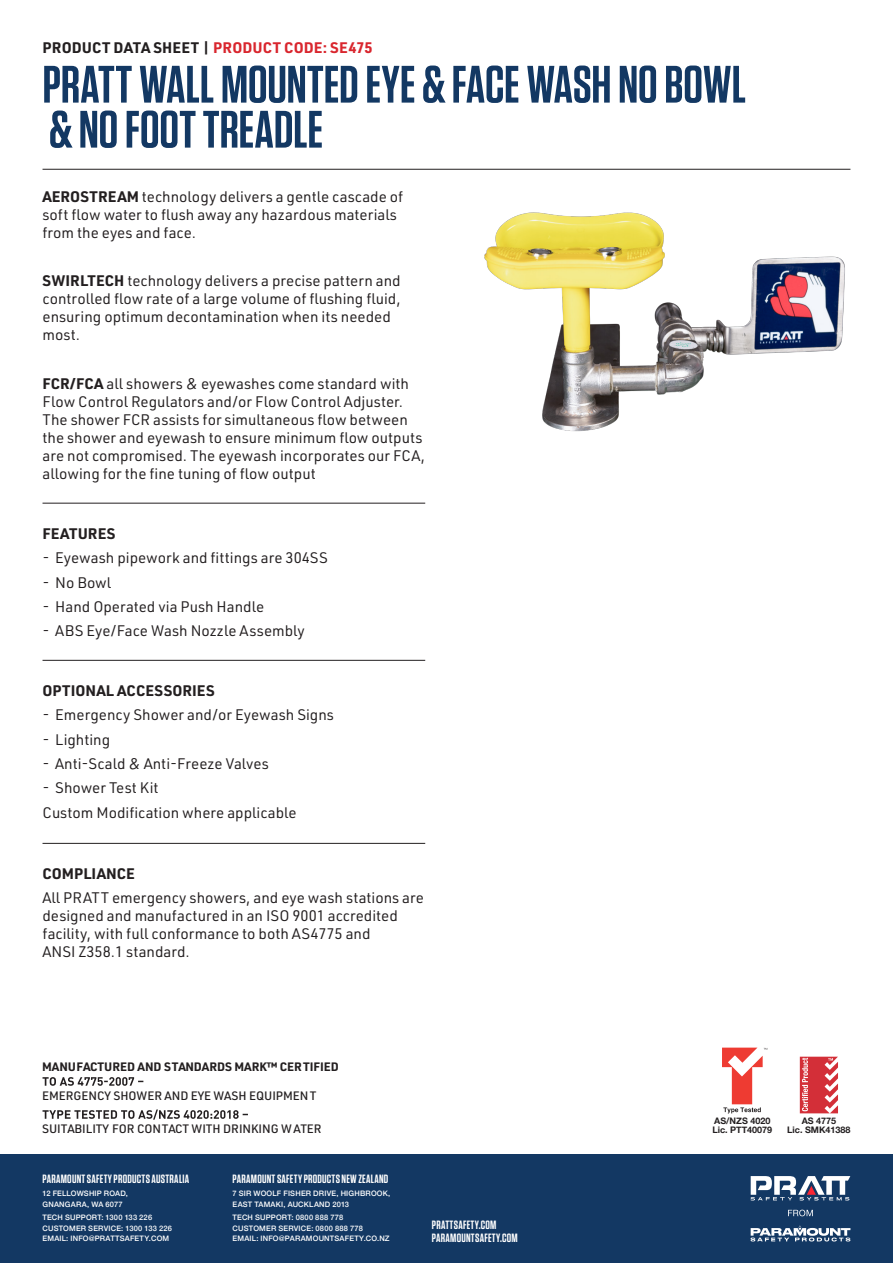
<style>
.page{position:relative;width:893px;height:1263px;background:#fff}
.page>*{position:absolute;margin:0;border:0;box-sizing:border-box;transform-origin:0 0}
.t1{font:600 52.5px/45px "Tungsten";letter-spacing:-.005em;color:#133863}
.t2{font:15px/18px "URWDIN";color:#231f20}
.t3{font:700 15px "URWDIN";letter-spacing:.01em;color:#231f20}
.t4{font:600 12px/12.9px "Tungsten";letter-spacing:.02em;color:#fff}
.t5{font:500 12px "URWDIN";color:#231f20}
.t6{font:700 12px "URWDIN";color:#231f20}
.t7{font:700 9px/9px "Helvetica Neue";color:#231f20;text-align:center}
.t8{font:500 7.5px/10.8px "Helvetica Neue";letter-spacing:.025em;color:#fff}
.s1{color:#d9262e}
.s2{font-weight:700}
</style>
<div class="page">
<div style="left:0;top:1154px;width:893px;height:109px;background:#133863"></div>
<svg style="left:750px;top:1225px;width:100px;height:16px"></svg>
<svg style="left:751px;top:1176px;width:99px;height:24px"></svg>
<svg style="left:788px;top:1210px;width:25px;height:6px"></svg>
<hr style="left:43px;top:503px;width:382px;height:1px;background:#231f20">
<hr style="left:43px;top:660px;width:382px;height:1px;background:#231f20">
<hr style="left:43px;top:843px;width:382px;height:1px;background:#231f20">
<hr style="left:43px;top:169px;width:807px;height:1px;background:#231f20">
<img style="left:484px;top:212px;width:361px;height:220px">
<svg style="left:43px;top:1077px;width:100px;height:9px"></svg>
<svg style="left:43px;top:1109px;width:205px;height:11px"></svg>
<svg style="left:800px;top:1057px;width:38px;height:56px"></svg>
<svg style="left:722px;top:1047px;width:45px;height:66px"></svg>
<p class="t3" style="left:43px;top:38px;width:331px">PRODUCT DATA SHEET | <span class="s1">PRODUCT CODE: SE475</span></p>
<p class="t1" style="left:43px;top:63px;width:705px">PRATT WALL MOUNTED EYE &amp; FACE WASH NO BOWL &amp; NO FOOT TREADLE</p>
<p class="t2" style="left:43px;top:187px;width:362px"><span class="s2">AEROSTREAM</span> technology delivers a gentle cascade of soft flow water to flush away any hazardous materials from the eyes and face.</p>
<p class="t2" style="left:43px;top:272px;width:360px"><span class="s2">SWIRLTECH</span> technology delivers a precise pattern and controlled flow rate of a large volume of flushing fluid, ensuring optimum decontamination when its needed most.</p>
<p class="t2" style="left:43px;top:374px;width:384px"><span class="s2">FCR/FCA</span> all showers &amp; eyewashes come standard with Flow Control Regulators and/or Flow Control Adjuster.<br>The shower FCR assists for simultaneous flow between the shower and eyewash to ensure minimum flow outputs are not compromised. The eyewash incorporates our FCA, allowing for the fine tuning of flow output</p>
<p class="t3" style="left:43px;top:523px;width:75px">FEATURES</p>
<p class="t2" style="left:43px;top:548px;width:287px">- Eyewash pipework and fittings are 304SS</p>
<p class="t2" style="left:43px;top:573px;width:70px">- No Bowl</p>
<p class="t2" style="left:43px;top:597px;width:223px">- Hand Operated via Push Handle</p>
<p class="t2" style="left:43px;top:621px;width:264px">- ABS Eye/Face Wash Nozzle Assembly</p>
<p class="t3" style="left:43px;top:680px;width:174px">OPTIONAL ACCESSORIES</p>
<p class="t2" style="left:43px;top:705px;width:293px">- Emergency Shower and/or Eyewash Signs</p>
<p class="t2" style="left:43px;top:730px;width:69px">- Lighting</p>
<p class="t2" style="left:43px;top:754px;width:228px">- Anti-Scald &amp; Anti-Freeze Valves</p>
<p class="t2" style="left:43px;top:779px;width:118px">- Shower Test Kit</p>
<p class="t2" style="left:43px;top:803px;width:256px">Custom Modification where applicable</p>
<p class="t3" style="left:43px;top:863px;width:94px">COMPLIANCE</p>
<p class="t2" style="left:43px;top:888px;width:383px">All PRATT emergency showers, and eye wash stations are designed and manufactured in an ISO 9001 accredited facility, with full conformance to both AS4775 and<br>ANSI Z358.1 standard.</p>
<p class="t6" style="left:42px;top:1059px;width:298px">MANUFACTURED AND STANDARDS MARK™ CERTIFIED</p>
<p class="t5" style="left:42px;top:1088px;width:276px">EMERGENCY SHOWER AND EYE WASH EQUIPMENT</p>
<p class="t5" style="left:42px;top:1121px;width:281px">SUITABILITY FOR CONTACT WITH DRINKING WATER</p>
<p class="t7" style="left:787px;top:1116px;width:65px">AS 4775<br>Lic. SMK41388</p>
<p class="t7" style="left:712px;top:1117px;width:61px;text-align:left">AS/NZS 4020<br>Lic. PTT40079</p>
<p class="t4" style="left:43px;top:1173px;width:148px">PARAMOUNT SAFETY PRODUCTS AUSTRALIA</p>
<p class="t8" style="left:43px;top:1187px;width:87px">12 FELLOWSHIP ROAD,<br>GNANGARA, WA 6077</p>
<p class="t8" style="left:43px;top:1211px;width:131px">TECH SUPPORT: 1300 133 226<br>CUSTOMER SERVICE: 1300 133 226<br>EMAIL: INFO@PRATTSAFETY.COM</p>
<p class="t4" style="left:233px;top:1173px;width:157px">PARAMOUNT SAFETY PRODUCTS NEW ZEALAND</p>
<p class="t8" style="left:233px;top:1187px;width:159px">7 SIR WOOLF FISHER DRIVE, HIGHBROOK,<br>EAST TAMAKI, AUCKLAND 2013</p>
<p class="t8" style="left:233px;top:1211px;width:159px">TECH SUPPORT: 0800 888 778<br>CUSTOMER SERVICE: 0800 888 778<br>EMAIL: INFO@PARAMOUNTSAFETY.CO.NZ</p>
<p class="t4" style="left:432px;top:1218px;width:87px">PRATTSAFETY.COM<br>PARAMOUNTSAFETY.COM</p>
</div>
